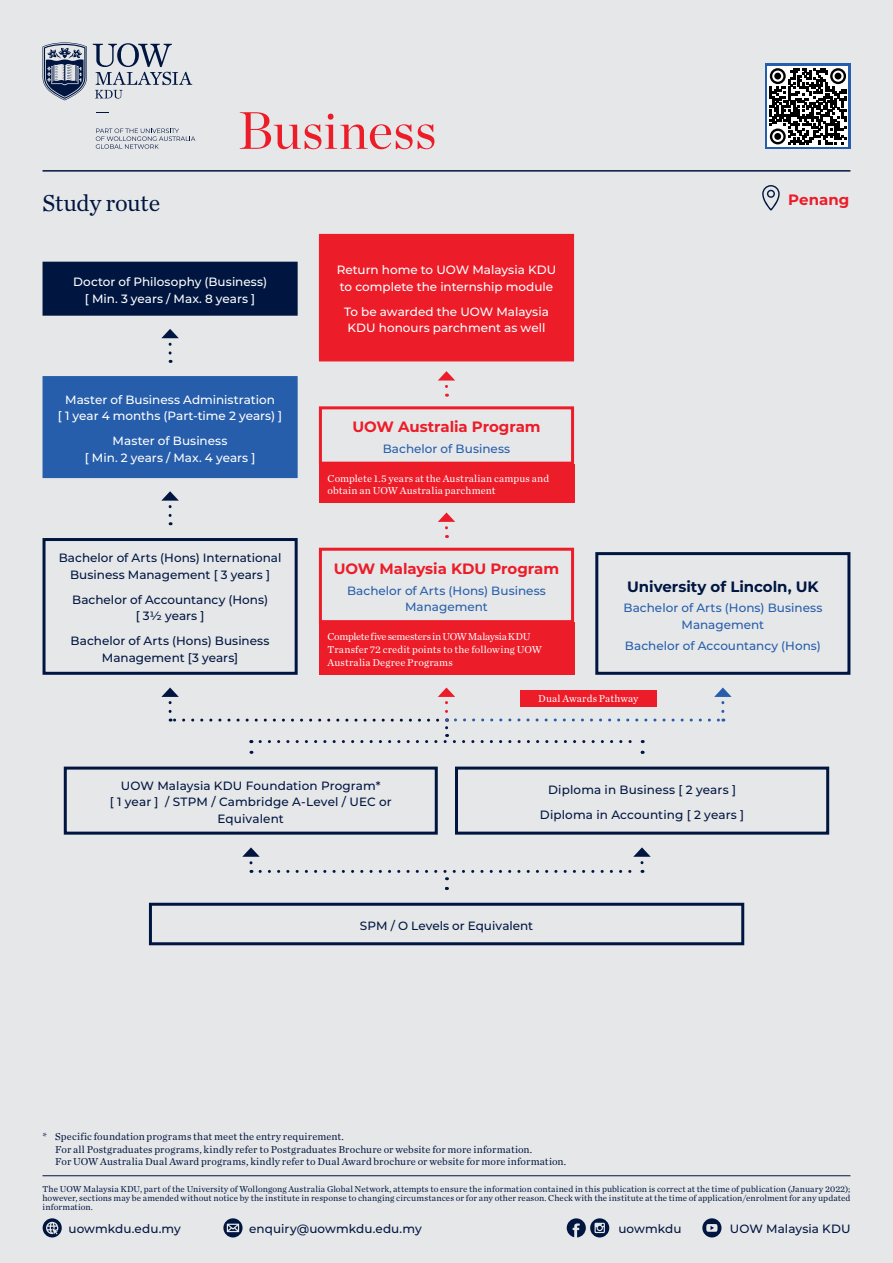
<style>
.page{position:relative;width:893px;height:1263px;background:#e6e7e8}
.page>*{position:absolute;margin:0;border:0;box-sizing:border-box;transform-origin:0 0}
.t1{font:52.5px "Chronicle Display";letter-spacing:.015em;color:#ed1c29}
.t2{font:24px "Chronicle Text G1";letter-spacing:-.02em;color:#001641}
.t3{font:700 15px "Montserrat";letter-spacing:-.005em;color:#ed1c29}
.t4{font:700 15px "Montserrat";color:#001641}
.t5{font:500 12px/16.5px "Montserrat";letter-spacing:.005em;color:#001641;text-align:center}
.t6{font:500 12px/16.5px "Montserrat";color:#fff;text-align:center}
.t7{font:500 12px/16.5px "Montserrat";letter-spacing:.005em;color:#265eac;text-align:center}
.t8{font:10.5px/12.8px "Chronicle Text G1";letter-spacing:.015em;color:#001641}
.t9{font:10.5px/12.8px "Chronicle Text G1";letter-spacing:.01em;color:#fff}
.t10{font:9px/9px "Chronicle Text G1";color:#001641;text-align:justify}
</style>
<div class="page">
<hr style="left:43px;top:170px;width:807px;height:2px;background:#001641">
<svg style="left:96px;top:129px;width:99px;height:20px"></svg>
<svg style="left:93px;top:43px;width:99px;height:56px"></svg>
<svg style="left:43px;top:43px;width:44px;height:57px"></svg>
<svg style="left:762px;top:185px;width:18px;height:26px"></svg>
<div style="left:765px;top:64px;width:85px;height:85px;background:#265eac"></div>
<svg style="left:767px;top:66px;width:81px;height:81px"></svg>
<svg style="left:770px;top:68px;width:76px;height:77px;background:#6c6c6c"></svg>
<div style="left:774px;top:133px;width:7px;height:7px;background:#000;border-radius:50%"></div>
<svg style="left:148px;top:902px;width:597px;height:44px"></svg>
<svg style="left:455px;top:766px;width:375px;height:69px"></svg>
<svg style="left:63px;top:766px;width:375px;height:69px"></svg>
<div style="left:42px;top:376px;width:256px;height:103px;background:#265eac"></div>
<div style="left:42px;top:261px;width:256px;height:55px;background:#001641"></div>
<svg style="left:42px;top:538px;width:256px;height:137px"></svg>
<svg style="left:249px;top:863px;width:3px;height:10px"></svg>
<svg style="left:242px;top:847px;width:18px;height:10px"></svg>
<svg style="left:633px;top:847px;width:18px;height:16px"></svg>
<svg style="left:260px;top:870px;width:383px;height:20px"></svg>
<svg style="left:249px;top:740px;width:3px;height:14px"></svg>
<svg style="left:260px;top:734px;width:384px;height:20px"></svg>
<svg style="left:170px;top:718px;width:268px;height:4px"></svg>
<svg style="left:161px;top:687px;width:18px;height:24px"></svg>
<svg style="left:438px;top:687px;width:17px;height:24px"></svg>
<svg style="left:445px;top:718px;width:3px;height:10px"></svg>
<svg style="left:455px;top:718px;width:269px;height:3px"></svg>
<svg style="left:714px;top:687px;width:18px;height:24px"></svg>
<svg style="left:161px;top:491px;width:18px;height:34px"></svg>
<svg style="left:169px;top:344px;width:3px;height:19px"></svg>
<svg style="left:161px;top:329px;width:18px;height:9px"></svg>
<svg style="left:595px;top:552px;width:256px;height:123px"></svg>
<svg style="left:318px;top:547px;width:257px;height:78px"></svg>
<div style="left:319px;top:622px;width:255px;height:53px;background:#ed1c29"></div>
<div style="left:520px;top:690px;width:137px;height:17px;background:#ed1c29"></div>
<div style="left:318px;top:233px;width:257px;height:129px;background:#ed1c29"></div>
<svg style="left:318px;top:406px;width:257px;height:60px"></svg>
<div style="left:319px;top:465px;width:255px;height:38px;background:#ed1c29"></div>
<svg style="left:438px;top:512px;width:17px;height:16px"></svg>
<svg style="left:438px;top:371px;width:17px;height:15px"></svg>
<hr style="left:43px;top:1175px;width:807px;height:1px;background:#001641">
<svg style="left:43px;top:1218px;width:19px;height:19px"></svg>
<svg style="left:223px;top:1218px;width:20px;height:19px"></svg>
<svg style="left:567px;top:1218px;width:42px;height:19px"></svg>
<svg style="left:702px;top:1218px;width:19px;height:19px"></svg>
<h1 class="t1" style="left:238px;top:90px;width:200px">Business</h1>
<h2 class="t2" style="left:43px;top:184px;width:119px">Study route</h2>
<h3 class="t3" style="left:788px;top:189px;width:63px">Penang</h3>
<h3 class="t6" style="left:73px;top:273px;width:195px">Doctor of Philosophy (Business) [ Min. 3 years / Max. 8 years ]</h3>
<h3 class="t6" style="left:58px;top:391px;width:226px">Master of Business Administration<br>[ 1 year 4 months (Part-time 2 years) ]</h3>
<h3 class="t6" style="left:85px;top:432px;width:172px">Master of Business<br>[ Min. 2 years / Max. 4 years ]</h3>
<h3 class="t5" style="left:59px;top:549px;width:224px">Bachelor of Arts (Hons) International<br>Business Management [ 3 years ]</h3>
<h3 class="t5" style="left:72px;top:591px;width:197px">Bachelor of Accountancy (Hons) [ 3½ years ]</h3>
<h3 class="t5" style="left:71px;top:632px;width:200px">Bachelor of Arts (Hons) Business<br>Management [3 years]</h3>
<h3 class="t6" style="left:337px;top:261px;width:221px;text-align:left">Return home to UOW Malaysia KDU to complete the internship module</h3>
<h3 class="t6" style="left:344px;top:303px;width:206px;text-align:left">To be awarded the UOW Malaysia<br>KDU honours parchment as well</h3>
<h3 class="t3" style="left:352px;top:416px;width:190px">UOW Australia Program</h3>
<h3 class="t7" style="left:383px;top:440px;width:129px">Bachelor of Business</h3>
<p class="t9" style="left:327px;top:471px;width:223px">Complete 1.5 years at the Australian campus and obtain an UOW Australia parchment</p>
<h3 class="t3" style="left:334px;top:558px;width:227px">UOW Malaysia KDU Program</h3>
<h3 class="t7" style="left:347px;top:582px;width:200px">Bachelor of Arts (Hons) Business<br>Management</h3>
<p class="t9" style="left:327px;top:629px;width:216px">Complete five semesters in UOW Malaysia KDU<br>Transfer 72 credit points to the following UOW<br>Australia Degree Programs</p>
<p class="t9" style="left:538px;top:692px;width:102px">Dual Awards Pathway</p>
<h3 class="t4" style="left:627px;top:575px;width:193px">University of Lincoln, UK</h3>
<h3 class="t7" style="left:623px;top:599px;width:200px">Bachelor of Arts (Hons) Business<br>Management</h3>
<h3 class="t7" style="left:625px;top:637px;width:197px">Bachelor of Accountancy (Hons)</h3>
<h3 class="t5" style="left:110px;top:777px;width:284px">UOW Malaysia KDU Foundation Program*<br>[ 1 year ] / STPM / Cambridge A-Level / UEC or<br>Equivalent</h3>
<h3 class="t5" style="left:540px;top:777px;width:206px;line-height:25px">Diploma in Business [ 2 years ]<br>Diploma in Accounting [ 2 years ]</h3>
<h3 class="t5" style="left:360px;top:917px;width:175px">SPM / O Levels or Equivalent</h3>
<p class="t8" style="left:55px;top:1129px;width:513px;text-indent:-13px">* Specific foundation programs that meet the entry requirement.<br>For all Postgraduates programs, kindly refer to Postgraduates Brochure or website for more information.<br>For UOW Australia Dual Award programs, kindly refer to Dual Award brochure or website for more information.</p>
<p class="t10" style="left:43px;top:1184px;width:809px">The UOW Malaysia KDU, part of the University of Wollongong Australia Global Network, attempts to ensure the information contained in this publication is correct at the time of publication (January 2022); however, sections may be amended without notice by the institute in response to changing circumstances or for any other reason. Check with the institute at the time of application/enrolment for any updated information.</p>
<h3 class="t5" style="left:68px;top:1220px;width:114px">uowmkdu.edu.my</h3>
<h3 class="t5" style="left:249px;top:1220px;width:174px">enquiry@uowmkdu.edu.my</h3>
<h3 class="t5" style="left:618px;top:1220px;width:65px">uowmkdu</h3>
<h3 class="t5" style="left:730px;top:1220px;width:122px">UOW Malaysia KDU</h3>
</div>
